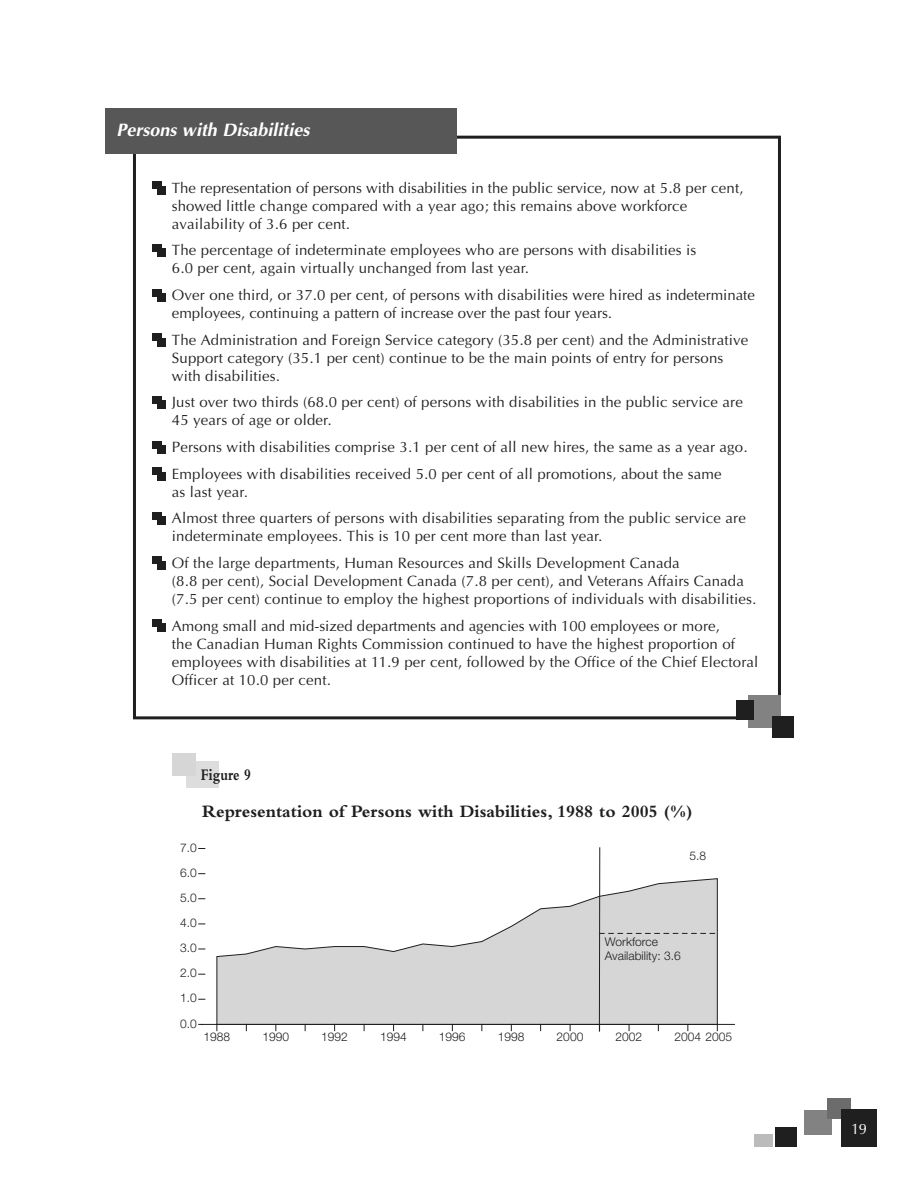
<style>
.page{position:relative;width:918px;height:1188px;background:#fff}
.page>*{position:absolute;margin:0;border:0;box-sizing:border-box;transform-origin:0 0}
.t1{font:700 18px "Bembo";color:#1e1e1e}
.t2{font:italic 700 18px "Optima";color:#fff}
.t3{font:700 16.95px "Bembo";color:#1e1e1e;scale:.8 1}
.t4{font:15px/18px "Optima";letter-spacing:.01em;color:#1f1f1f}
.t5{font:15px "Optima";color:#fff}
.t6{font:300 12px/13.5px "Helvetica Neue";color:#1e1e1e}
</style>
<div class="page">
<div style="left:775px;top:1128px;width:22px;height:19px;background:#1f1f1f"></div>
<div style="left:804px;top:1110px;width:28px;height:24px;background:#828282"></div>
<div style="left:827px;top:1098px;width:23px;height:21px;background:#6c6c6c"></div>
<div style="left:841px;top:1110px;width:36px;height:37px;background:#1f1f1f"></div>
<div style="left:755px;top:1134px;width:18px;height:13px;background:#bbb"></div>
<div style="left:157px;top:624px;width:9px;height:8px;background:#1f1f1f"></div>
<div style="left:152px;top:619px;width:10px;height:8px;background:#1f1f1f"></div>
<div style="left:157px;top:561px;width:9px;height:8px;background:#1f1f1f"></div>
<div style="left:152px;top:557px;width:10px;height:7px;background:#1f1f1f"></div>
<div style="left:157px;top:517px;width:9px;height:8px;background:#1f1f1f"></div>
<div style="left:152px;top:512px;width:10px;height:7px;background:#1f1f1f"></div>
<div style="left:157px;top:472px;width:9px;height:8px;background:#1f1f1f"></div>
<div style="left:152px;top:467px;width:10px;height:8px;background:#1f1f1f"></div>
<div style="left:157px;top:445px;width:9px;height:8px;background:#1f1f1f"></div>
<div style="left:152px;top:441px;width:10px;height:7px;background:#1f1f1f"></div>
<div style="left:157px;top:401px;width:9px;height:8px;background:#1f1f1f"></div>
<div style="left:152px;top:396px;width:10px;height:8px;background:#1f1f1f"></div>
<div style="left:157px;top:338px;width:9px;height:8px;background:#1f1f1f"></div>
<div style="left:152px;top:334px;width:10px;height:7px;background:#1f1f1f"></div>
<div style="left:157px;top:293px;width:9px;height:9px;background:#1f1f1f"></div>
<div style="left:152px;top:289px;width:10px;height:7px;background:#1f1f1f"></div>
<div style="left:157px;top:249px;width:9px;height:8px;background:#1f1f1f"></div>
<div style="left:152px;top:244px;width:10px;height:8px;background:#1f1f1f"></div>
<div style="left:157px;top:186px;width:9px;height:8px;background:#1f1f1f"></div>
<div style="left:152px;top:182px;width:10px;height:7px;background:#1f1f1f"></div>
<div style="left:133px;top:136px;width:648px;height:583px;border:3px solid #1f1f1f"></div>
<div style="left:748px;top:695px;width:33px;height:33px;background:#828282"></div>
<div style="left:772px;top:717px;width:22px;height:21px;background:#1f1f1f"></div>
<div style="left:736px;top:700px;width:18px;height:19px;background:#1f1f1f"></div>
<div style="left:106px;top:108px;width:351px;height:46px;background:#575757"></div>
<div style="left:186px;top:761px;width:32px;height:27px;background:#ddd"></div>
<div style="left:172px;top:753px;width:24px;height:22px;background:#d6d6d6"></div>
<svg style="left:216px;top:878px;width:502px;height:146px"></svg>
<hr style="left:202px;top:1024px;width:532px;height:1px;background:#1e1e1e">
<hr style="left:599px;top:848px;width:1px;height:183px;background:#1e1e1e">
<svg style="left:600px;top:933px;width:118px;height:1px"></svg>
<p class="t2" style="left:116px;top:122px;width:198px">Persons with Disabilities</p>
<p class="t4" style="left:172px;top:180px;width:573px">The representation of persons with disabilities in the public service, now at 5.8 per cent, showed little change compared with a year ago; this remains above workforce availability of 3.6 per cent.</p>
<p class="t4" style="left:172px;top:243px;width:526px">The percentage of indeterminate employees who are persons with disabilities is<br>6.0 per cent, again virtually unchanged from last year.</p>
<p class="t4" style="left:172px;top:287px;width:584px">Over one third, or 37.0 per cent, of persons with disabilities were hired as indeterminate employees, continuing a pattern of increase over the past four years.</p>
<p class="t4" style="left:172px;top:332px;width:578px">The Administration and Foreign Service category (35.8 per cent) and the Administrative<br>Support category (35.1 per cent) continue to be the main points of entry for persons with disabilities.</p>
<p class="t4" style="left:172px;top:395px;width:572px">Just over two thirds (68.0 per cent) of persons with disabilities in the public service are<br>45 years of age or older.</p>
<p class="t4" style="left:172px;top:435px;width:577px;line-height:26.7px">Persons with disabilities comprise 3.1 per cent of all new hires, the same as a year ago.<br>Employees with disabilities received 5.0 per cent of all promotions, about the same</p>
<p class="t4" style="left:172px;top:480px;width:575px;line-height:26.7px">as last year.<br>Almost three quarters of persons with disabilities separating from the public service are</p>
<p class="t4" style="left:172px;top:524px;width:509px;line-height:26.7px">indeterminate employees. This is 10 per cent more than last year.<br>Of the large departments, Human Resources and Skills Development Canada</p>
<p class="t4" style="left:172px;top:573px;width:586px">(8.8 per cent), Social Development Canada (7.8 per cent), and Veterans Affairs Canada (7.5 per cent) continue to employ the highest proportions of individuals with disabilities.</p>
<p class="t4" style="left:172px;top:618px;width:588px">Among small and mid-sized departments and agencies with 100 employees or more,<br>the Canadian Human Rights Commission continued to have the highest proportion of employees with disabilities at 11.9 per cent, followed by the Office of the Chief Electoral Officer at 10.0 per cent.</p>
<p class="t3" style="left:201px;top:769px;width:64px">Figure 9</p>
<p class="t1" style="left:202px;top:805px;width:492px">Representation of Persons with Disabilities, 1988 to 2005 (%)</p>
<p class="t6" style="left:180px;top:842px;width:18px">7.0</p>
<p class="t6" style="left:180px;top:867px;width:18px">6.0</p>
<p class="t6" style="left:180px;top:892px;width:18px">5.0</p>
<p class="t6" style="left:180px;top:917px;width:18px">4.0</p>
<p class="t6" style="left:180px;top:942px;width:18px">3.0</p>
<p class="t6" style="left:180px;top:968px;width:18px">2.0</p>
<p class="t6" style="left:180px;top:993px;width:18px">1.0</p>
<p class="t6" style="left:180px;top:1018px;width:18px">0.0</p>
<p class="t6" style="left:690px;top:850px;width:18px">5.8</p>
<p class="t6" style="left:605px;top:936px;width:77px">Workforce<br>Availability: 3.6</p>
<p class="t6" style="left:203px;top:1031px;width:28px">1988</p>
<p class="t6" style="left:262px;top:1031px;width:28px">1990</p>
<p class="t6" style="left:321px;top:1031px;width:28px">1992</p>
<p class="t6" style="left:380px;top:1031px;width:28px">1994</p>
<p class="t6" style="left:439px;top:1031px;width:28px">1996</p>
<p class="t6" style="left:498px;top:1031px;width:28px">1998</p>
<p class="t6" style="left:557px;top:1031px;width:28px">2000</p>
<p class="t6" style="left:616px;top:1031px;width:28px">2002</p>
<p class="t6" style="left:674px;top:1031px;width:59px">2004 2005</p>
<p class="t5" style="left:851px;top:1123px;width:17px">19</p>
</div>
